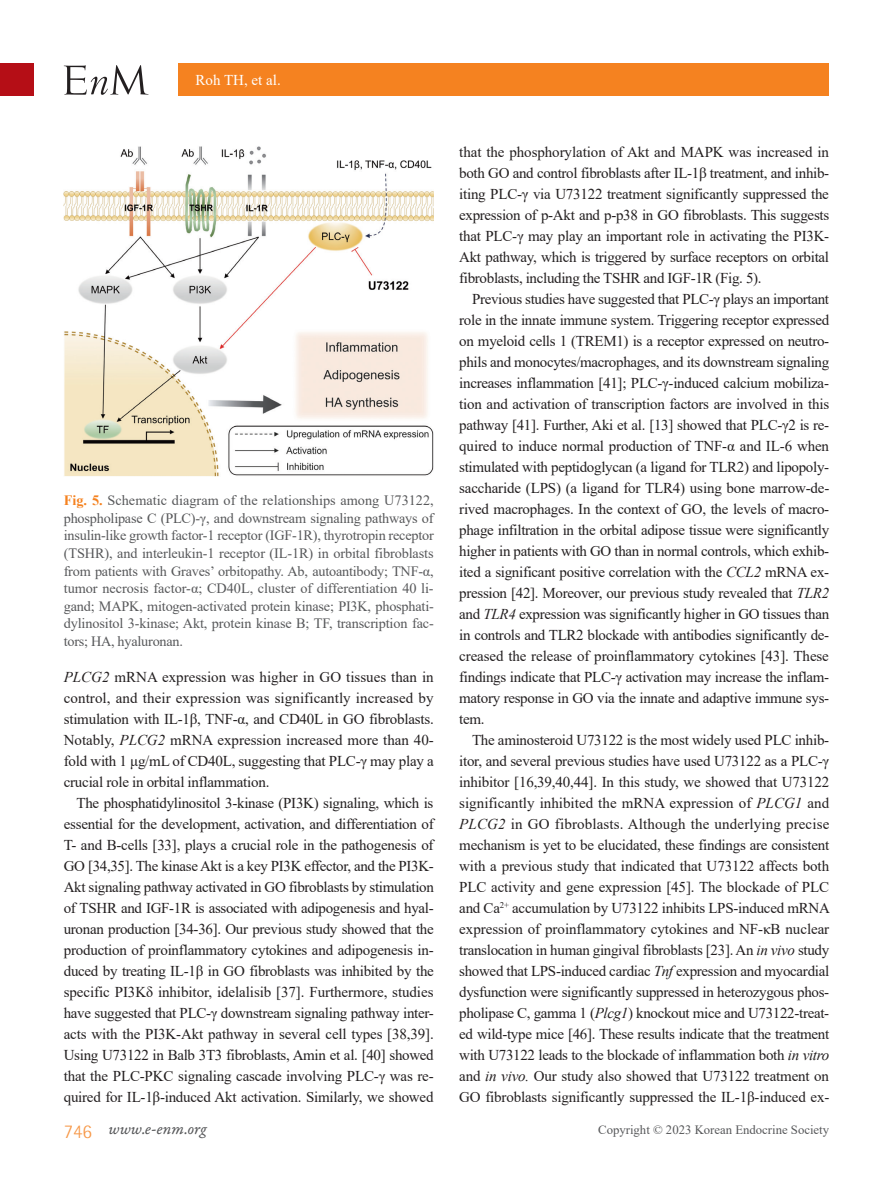
<style>
.page{position:relative;width:893px;height:1191px;background:#fff}
.page>*{position:absolute;margin:0;border:0;box-sizing:border-box;transform-origin:0 0}
.t1{font:16.5px "Garamond Premr Pro It Capt";color:#57585a}
.t2{font:15px/21px "Times New Roman";letter-spacing:-.015em;color:#231f20;text-align:justify}
.t3{font:15px "Times New Roman";color:#fff}
.t4{font:14.25px/17.5px "Times New Roman";letter-spacing:-.01em;color:#57585a;text-align:justify}
.t5{font:12.75px "Times New Roman";color:#57585a}
.s1{font-weight:700;color:#f58220}
.s2{font-style:italic}
.s3{font-family:"Rotis Semi Sans Std";font-weight:300;font-size:19.5px;color:#f79848}
</style>
<div class="page">
<div style="left:0;top:64px;width:34px;height:32px;background:#b50e16"></div>
<div style="left:179px;top:64px;width:650px;height:32px;background:#f58220"></div>
<svg style="left:64px;top:65px;width:85px;height:30px"></svg>
<img style="left:64px;top:146px;width:370px;height:330px">
<p class="t3" style="left:196px;top:69px;width:87px">Roh TH, et al.</p>
<p class="t4" style="left:64px;top:491px;width:372px"><span class="s1">Fig. 5.</span> Schematic diagram of the relationships among U73122, phospholipase C (PLC)-γ, and downstream signaling pathways of insulin-like growth factor-1 receptor (IGF-1R), thyrotropin receptor (TSHR), and interleukin-1 receptor (IL-1R) in orbital fibroblasts from patients with Graves’ orbitopathy. Ab, autoantibody; TNF-α, tumor necrosis factor-α; CD40L, cluster of differentiation 40 li&shy;gand; MAPK, mitogen-activated protein kinase; PI3K, phosphati&shy;dylinositol 3-kinase; Akt, protein kinase B; TF, transcription fac&shy;tors; HA, hyaluronan.</p>
<p class="t2" style="left:64px;top:666px;width:372px"><span class="s2">PLCG2</span> mRNA expression was higher in GO tissues than in control, and their expression was significantly increased by stimulation with IL-1β, TNF-α, and CD40L in GO fibroblasts.<br>Notably, <span class="s2">PLCG2</span> mRNA expression increased more than 40- fold with 1 μg/mL of CD40L, suggesting that PLC-γ may play a crucial role in orbital inflammation.</p>
<p class="t2" style="left:64px;top:792px;width:372px;text-indent:13px">The phosphatidylinositol 3-kinase (PI3K) signaling, which is essential for the development, activation, and differentiation of T- and B-cells [33], plays a crucial role in the pathogenesis of GO [34,35]. The kinase Akt is a key PI3K effector, and the PI3K-Akt signaling pathway activated in GO fibroblasts by stimulation of TSHR and IGF-1R is associated with adipogenesis and hyal&shy;uronan production [34-36]. Our previous study showed that the production of proinflammatory cytokines and adipogenesis in&shy;duced by treating IL-1β in GO fibroblasts was inhibited by the specific PI3Kδ inhibitor, idelalisib [37]. Furthermore, studies have suggested that PLC-γ downstream signaling pathway inter&shy;acts with the PI3K-Akt pathway in several cell types [38,39].<br>Using U73122 in Balb 3T3 fibroblasts, Amin et al. [40] showed that the PLC-PKC signaling cascade involving PLC-γ was re&shy;quired for IL-1β-induced Akt activation. Similarly, we showed</p>
<p class="t2" style="left:459px;top:141px;width:371px">that the phosphorylation of Akt and MAPK was increased in both GO and control fibroblasts after IL-1β treatment, and inhib&shy;iting PLC-γ via U73122 treatment significantly suppressed the expression of p-Akt and p-p38 in GO fibroblasts. This suggests that PLC-γ may play an important role in activating the PI3K-Akt pathway, which is triggered by surface receptors on orbital fibroblasts, including the TSHR and IGF-1R (Fig. 5).</p>
<p class="t2" style="left:459px;top:288px;width:372px;text-indent:13px">Previous studies have suggested that PLC-γ plays an important role in the innate immune system. Triggering receptor expressed on myeloid cells 1 (TREM1) is a receptor expressed on neutro&shy;phils and monocytes/macrophages, and its downstream signaling increases inflammation [41]; PLC-γ-induced calcium mobiliza&shy;tion and activation of transcription factors are involved in this pathway [41]. Further, Aki et al. [13] showed that PLC-γ2 is re&shy;quired to induce normal production of TNF-α and IL-6 when stimulated with peptidoglycan (a ligand for TLR2) and lipopoly&shy;saccharide (LPS) (a ligand for TLR4) using bone marrow-de&shy;rived macrophages. In the context of GO, the levels of macro&shy;phage infiltration in the orbital adipose tissue were significantly higher in patients with GO than in normal controls, which exhib&shy;ited a significant positive correlation with the <span class="s2">CCL2</span> mRNA ex&shy;pression [42]. Moreover, our previous study revealed that <span class="s2">TLR2 </span>and <span class="s2">TLR4</span> expression was significantly higher in GO tissues than in controls and TLR2 blockade with antibodies significantly de&shy;creased the release of proinflammatory cytokines [43]. These findings indicate that PLC-γ activation may increase the inflam&shy;matory response in GO via the innate and adaptive immune sys&shy;tem.</p>
<p class="t2" style="left:459px;top:729px;width:372px;text-indent:13px">The aminosteroid U73122 is the most widely used PLC inhib&shy;itor, and several previous studies have used U73122 as a PLC-γ inhibitor [16,39,40,44]. In this study, we showed that U73122 significantly inhibited the mRNA expression of <span class="s2">PLCG1</span> and <span class="s2">PLCG2</span> in GO fibroblasts. Although the underlying precise mechanism is yet to be elucidated, these findings are consistent with a previous study that indicated that U73122 affects both PLC activity and gene expression [45]. The blockade of PLC and Ca<sup>2+</sup> accumulation by U73122 inhibits LPS-induced mRNA expression of proinflammatory cytokines and NF-κB nuclear translocation in human gingival fibroblasts [23]. An <span class="s2">in vivo</span> study showed that LPS-induced cardiac <span class="s2">Tnf</span> expression and myocardial dysfunction were significantly suppressed in heterozygous phos&shy;pholipase C, gamma 1 (<span class="s2">Plcg1</span>) knockout mice and U73122-treat&shy;ed wild-type mice [46]. These results indicate that the treatment with U73122 leads to the blockade of inflammation both <span class="s2">in vitro </span>and <span class="s2">in vivo.</span> Our study also showed that U73122 treatment on GO fibroblasts significantly suppressed the IL-1β-induced ex-</p>
<p class="t1" style="left:64px;top:1118px;width:144px"><span class="s3">746</span> www.e-enm.org</p>
<p class="t5" style="left:598px;top:1120px;width:233px">Copyright © 2023 Korean Endocrine Society</p>
</div>
